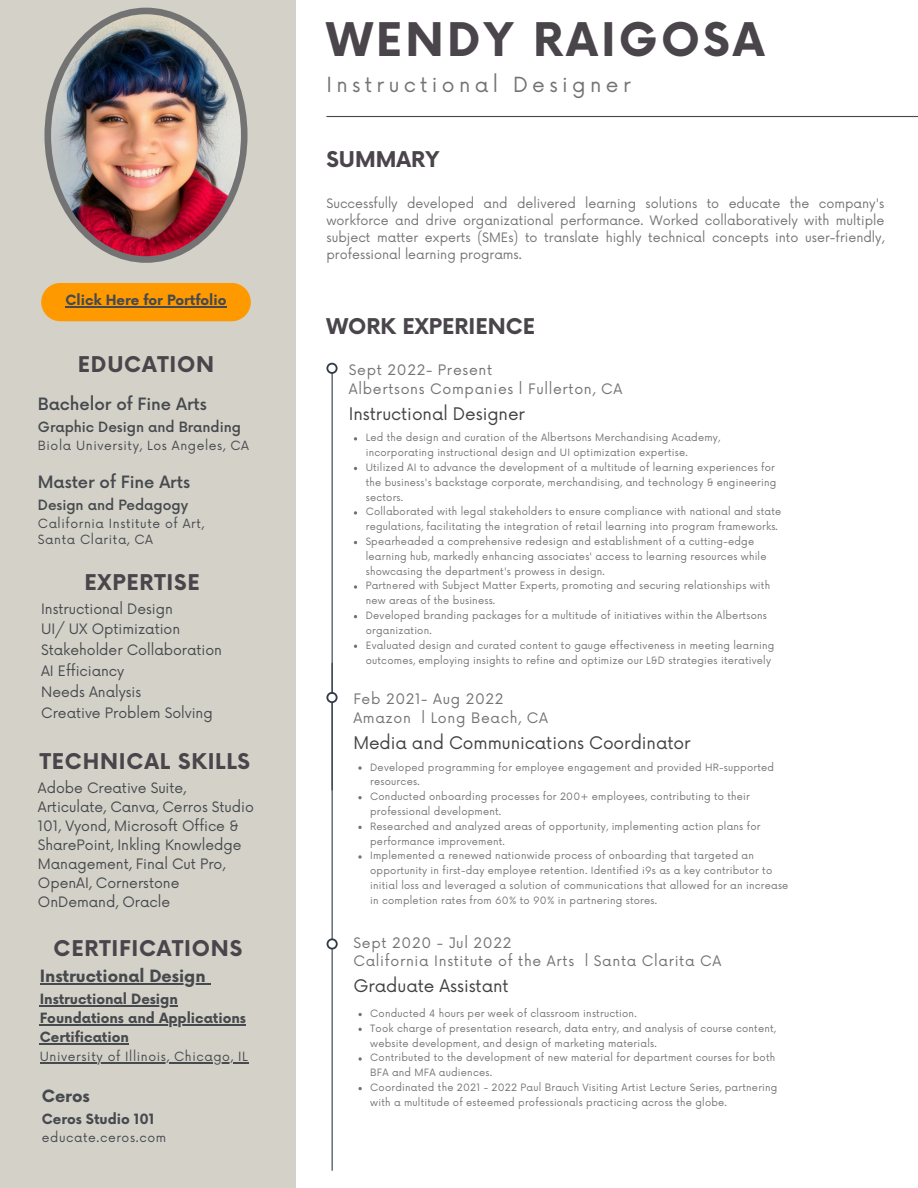
<style>
.page{position:relative;width:918px;height:1188px;background:#fff}
.page>*{position:absolute;margin:0;border:0;box-sizing:border-box;transform-origin:0 0}
.t1{font:700 45.15px "Now";letter-spacing:.07em;color:#4a454b}
.t2{font:700 21.15px "Now";letter-spacing:.035em;color:#4a454b}
.t3{font:700 21.15px "Now";color:#4a454b}
.t4{font:20.4px "Now";letter-spacing:.215em;color:#737373}
.t5{font:16.95px "Now";letter-spacing:-.005em;color:#414042}
.t6{font:500 16.5px "Now";letter-spacing:-.005em;color:#464a4e}
.t7{font:700 16.5px "Now";letter-spacing:-.005em;color:#464a4e}
.t8{font:14.1px "Now";letter-spacing:.045em;color:#737373}
.t9{font:13.95px/19.2px "Now";letter-spacing:-.005em;color:#464a4e}
.t10{font:700 13.8px/19.2px "Now";letter-spacing:-.005em;color:#464a4e}
.t11{font:500 13.8px "Now";letter-spacing:-.005em;color:#464a4e}
.t12{font:12.75px/17px "Now";color:#737373;text-align:justify}
.t13{font:12.45px/16.5px "Now";letter-spacing:.05em;color:#464a4e}
.t14{font:9.9px/14.9px "Now";letter-spacing:.02em;color:#737373}
</style>
<div class="page">
<div style="left:0;top:0;width:296px;height:1188px;background:#d4d1c8"></div>
<hr style="left:326px;top:116px;width:592px;height:1px;background:#464a4e">
<hr style="left:332px;top:368px;width:1px;height:422px;background:#323b4c">
<svg style="left:326px;top:363px;width:12px;height:11px"></svg>
<div style="left:328px;top:365px;width:8px;height:7px;background:#fff;border-radius:50%"></div>
<hr style="left:332px;top:663px;width:1px;height:508px;background:#323b4c">
<img style="left:44px;top:8px;width:204px;height:255px">
<svg style="left:326px;top:692px;width:12px;height:11px"></svg>
<div style="left:328px;top:694px;width:8px;height:7px;background:#fff;border-radius:50%"></div>
<svg style="left:327px;top:938px;width:11px;height:12px"></svg>
<div style="left:328px;top:940px;width:8px;height:8px;background:#fff;border-radius:50%"></div>
<div style="left:41px;top:283px;width:210px;height:38px;background:#f90"></div>
<svg style="left:354px;top:511px;width:3px;height:4px"></svg>
<svg style="left:354px;top:585px;width:3px;height:4px"></svg>
<hr style="left:40px;top:983px;width:166px;height:2px;background:#464a4e">
<hr style="left:40px;top:1005px;width:138px;height:1px;background:#464a4e">
<hr style="left:40px;top:1024px;width:206px;height:1px;background:#464a4e">
<hr style="left:40px;top:1043px;width:89px;height:2px;background:#464a4e">
<hr style="left:40px;top:1062px;width:208px;height:1px;background:#464a4e">
<svg style="left:358px;top:766px;width:4px;height:4px"></svg>
<svg style="left:358px;top:796px;width:4px;height:3px"></svg>
<svg style="left:358px;top:826px;width:4px;height:3px"></svg>
<svg style="left:358px;top:855px;width:4px;height:4px"></svg>
<svg style="left:358px;top:1013px;width:4px;height:3px"></svg>
<svg style="left:358px;top:1028px;width:4px;height:3px"></svg>
<svg style="left:358px;top:1057px;width:4px;height:4px"></svg>
<svg style="left:358px;top:1087px;width:4px;height:3px"></svg>
<hr style="left:65px;top:306px;width:161px;height:1px;background:#464a4e">
<p class="t10" style="left:65px;top:291px;width:163px">Click Here for Portfolio</p>
<h2 class="t2" style="left:78px;top:353px;width:138px">EDUCATION</h2>
<h4 class="t6" style="left:38px;top:395px;width:170px">Bachelor of Fine Arts</h4>
<h6 class="t11" style="left:38px;top:419px;width:205px">Graphic Design and Branding</h6>
<h6 class="t13" style="left:38px;top:438px;width:213px">Biola University, Los Angeles, CA</h6>
<h4 class="t6" style="left:38px;top:473px;width:154px">Master of Fine Arts</h4>
<p class="t11" style="left:38px;top:497px;width:152px">Design and Pedagogy</p>
<p class="t13" style="left:38px;top:516px;width:168px">California Institute of Art,<br>Santa Clarita, CA</p>
<p class="t2" style="left:85px;top:571px;width:117px">EXPERTISE</p>
<h2 class="t9" style="left:41px;top:600px;width:133px">Instructional Design</h2>
<p class="t9" style="left:41px;top:621px;width:141px">UI/ UX Optimization</p>
<h6 class="t9" style="left:41px;top:641px;width:182px">Stakeholder Collaboration</h6>
<h2 class="t9" style="left:41px;top:662px;width:85px">AI Efficiancy</h2>
<p class="t9" style="left:41px;top:683px;width:102px">Needs Analysis</p>
<p class="t9" style="left:41px;top:704px;width:173px">Creative Problem Solving</p>
<p class="t2" style="left:40px;top:750px;width:212px">TECHNICAL SKILLS</p>
<h5 class="t9" style="left:38px;top:779px;width:218px">Adobe Creative Suite,<br>Articulate, Canva, Cerros Studio<br>101, Vyond, Microsoft Office &amp;<br>SharePoint, Inkling Knowledge<br>Management, Final Cut Pro,<br>OpenAI, Cornerstone<br>OnDemand, Oracle</h5>
<p class="t2" style="left:54px;top:937px;width:190px">CERTIFICATIONS</p>
<p class="t7" style="left:40px;top:967px;width:167px">Instructional Design</p>
<h2 class="t10" style="left:40px;top:990px;width:140px">Instructional Design</h2>
<p class="t10" style="left:40px;top:1009px;width:208px">Foundations and Applications<br>Certification</p>
<p class="t13" style="left:40px;top:1049px;width:210px">University of Illinois, Chicago, IL</p>
<p class="t7" style="left:42px;top:1087px;width:50px">Ceros</p>
<p class="t10" style="left:42px;top:1110px;width:114px">Ceros Studio 101</p>
<p class="t13" style="left:42px;top:1130px;width:126px">educate.ceros.com</p>
<p class="t1" style="left:326px;top:15px;width:439px">WENDY RAIGOSA</p>
<h2 class="t4" style="left:326px;top:73px;width:306px">Instructional Designer</h2>
<p class="t3" style="left:326px;top:148px;width:114px">SUMMARY</p>
<p class="t12" style="left:326px;top:196px;width:559px">Successfully developed and delivered learning solutions to educate the company's workforce and drive organizational performance. Worked collaboratively with multiple subject matter experts (SMEs) to translate highly technical concepts into user-friendly, professional learning programs.</p>
<p class="t3" style="left:326px;top:315px;width:210px">WORK EXPERIENCE</p>
<h1 class="t8" style="left:349px;top:362px;width:145px">Sept 2022- Present</h1>
<h3 class="t8" style="left:349px;top:381px;width:275px">Albertsons Companies l Fullerton, CA</h3>
<p class="t5" style="left:349px;top:404px;width:178px">Instructional Designer</p>
<p class="t14" style="left:366px;top:431px;width:356px">Led the design and curation of the Albertsons Merchandising Academy, incorporating instructional design and UI optimization expertise.</p>
<h2 class="t14" style="left:366px;top:460px;width:412px">Utilized AI to advance the development of a multitude of learning experiences for the business's backstage corporate, merchandising, and technology &amp; engineering sectors.</h2>
<h4 class="t14" style="left:366px;top:505px;width:417px">Collaborated with legal stakeholders to ensure compliance with national and state regulations, facilitating the integration of retail learning into program frameworks.</h4>
<h6 class="t14" style="left:366px;top:535px;width:402px">Spearheaded a comprehensive redesign and establishment of a cutting-edge learning hub, markedly enhancing associates' access to learning resources while showcasing the department's prowess in design.</h6>
<p class="t14" style="left:366px;top:579px;width:406px">Partnered with Subject Matter Experts, promoting and securing relationships with new areas of the business.</p>
<h4 class="t14" style="left:366px;top:609px;width:403px">Developed branding packages for a multitude of initiatives within the Albertsons organization.</h4>
<h6 class="t14" style="left:366px;top:638px;width:410px">Evaluated design and curated content to gauge effectiveness in meeting learning outcomes, employing insights to refine and optimize our L&amp;D strategies iteratively</h6>
<h5 class="t8" style="left:353px;top:691px;width:152px">Feb 2021- Aug 2022</h5>
<p class="t8" style="left:353px;top:710px;width:196px">Amazon l Long Beach, CA</p>
<p class="t5" style="left:353px;top:733px;width:339px">Media and Communications Coordinator</p>
<p class="t14" style="left:370px;top:760px;width:406px">Developed programming for employee engagement and provided HR-supported resources.</p>
<p class="t14" style="left:370px;top:790px;width:381px">Conducted onboarding processes for 200+ employees, contributing to their professional development.</p>
<p class="t14" style="left:370px;top:819px;width:392px">Researched and analyzed areas of opportunity, implementing action plans for performance improvement.</p>
<p class="t14" style="left:370px;top:849px;width:420px">Implemented a renewed nationwide process of onboarding that targeted an opportunity in first-day employee retention. Identified i9s as a key contributor to initial loss and leveraged a solution of communications that allowed for an increase in completion rates from 60% to 90% in partnering stores.</p>
<h5 class="t8" style="left:354px;top:935px;width:159px">Sept 2020 - Jul 2022</h5>
<p class="t8" style="left:354px;top:953px;width:369px">California Institute of the Arts l Santa Clarita CA</p>
<p class="t5" style="left:353px;top:977px;width:157px">Graduate Assistant</p>
<p class="t14" style="left:370px;top:1006px;width:268px">Conducted 4 hours per week of classroom instruction.</p>
<p class="t14" style="left:370px;top:1021px;width:407px">Took charge of presentation research, data entry, and analysis of course content, website development, and design of marketing materials.</p>
<p class="t14" style="left:370px;top:1051px;width:406px">Contributed to the development of new material for department courses for both<br>BFA and MFA audiences.</p>
<p class="t14" style="left:370px;top:1081px;width:409px">Coordinated the 2021 - 2022 Paul Brauch Visiting Artist Lecture Series, partnering with a multitude of esteemed professionals practicing across the globe.</p>
</div>
